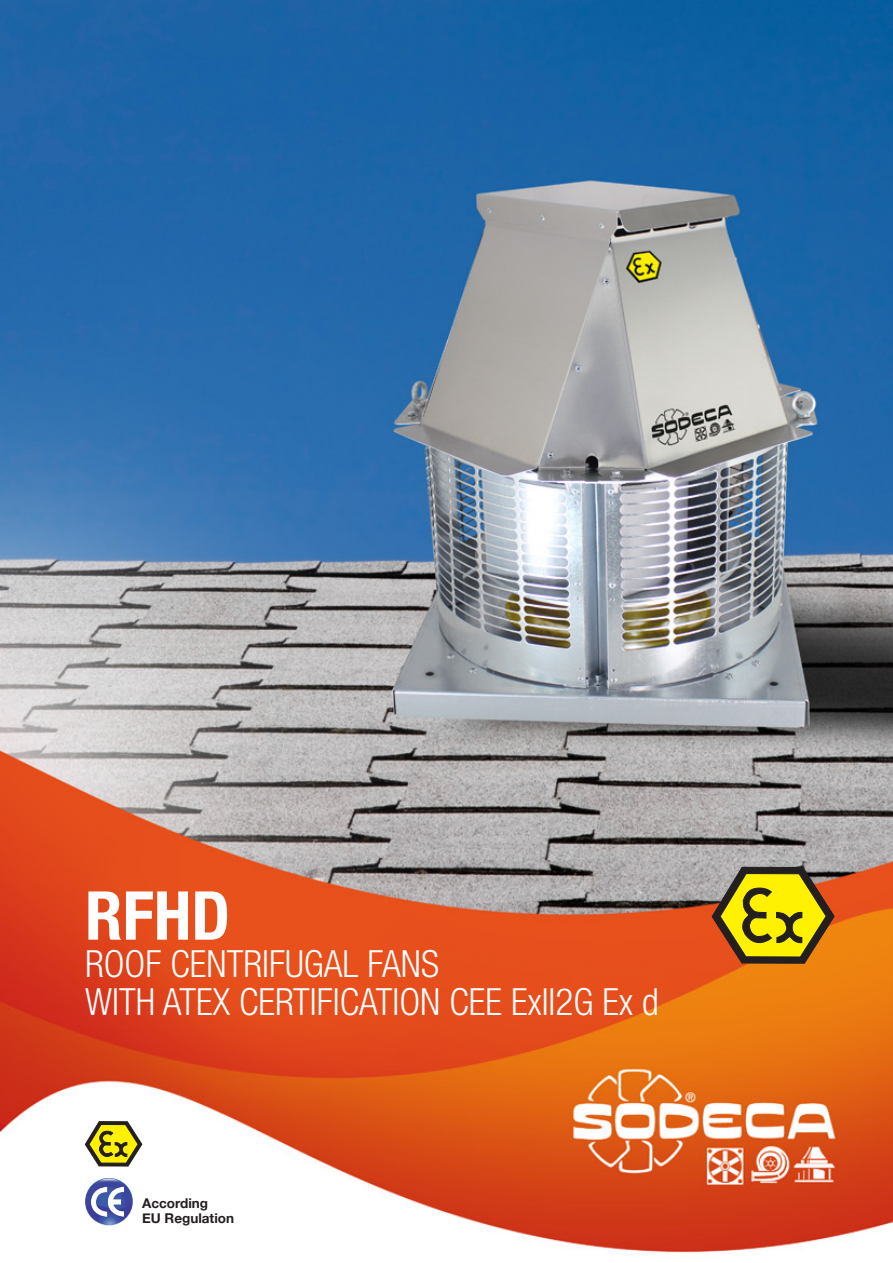
<style>
.page{position:relative;width:893px;height:1263px;background:#fff}
.page>*{position:absolute;margin:0;border:0;box-sizing:border-box;transform-origin:0 0}
.TEXT_SUBTITOL{font:700 condensed 67.5px "Helvetica Neue";color:#fff}
.TEXT_SUBTITOL-2{font:300 condensed 37.5px "Helvetica Neue";color:#fff}
.TEXT_SUBTITOL-3{font:700 13.5px "Helvetica Neue";color:#231f20}
</style>
<div class="page">
<img style="left:0;top:0;width:893px;height:1253px">
<svg style="left:711px;top:866px;width:124px;height:98px;background:#af921c"></svg>
<svg style="left:85px;top:1121px;width:57px;height:45px"></svg>
<svg style="left:86px;top:1178px;width:46px;height:47px"></svg>
<p class="TEXT_SUBTITOL" style="left:85px;top:875px;width:147px">RFHD</p>
<p class="TEXT_SUBTITOL-2" style="left:85px;top:942px;width:356px">ROOF CENTRIFUGAL FANS</p>
<p class="TEXT_SUBTITOL-2" style="left:85px;top:980px;width:575px">WITH ATEX CERTIFICATION CEE ExII2G Ex d</p>
<p class="TEXT_SUBTITOL-3" style="left:142px;top:1193px;width:67px">According</p>
<p class="TEXT_SUBTITOL-3" style="left:142px;top:1208px;width:93px">EU Regulation</p>
</div>
